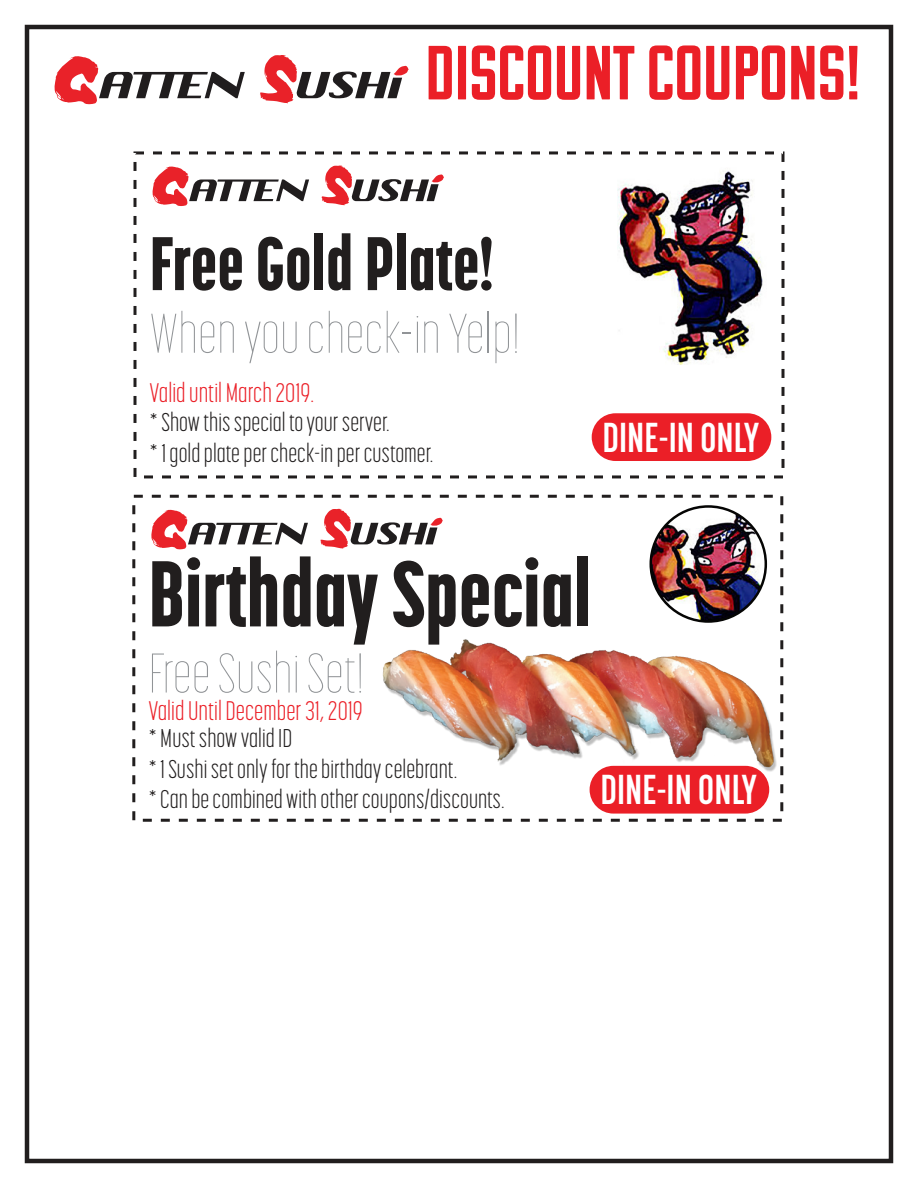
<style>
.page{position:relative;width:918px;height:1188px;background:#fff}
.page>*{position:absolute;margin:0;border:0;box-sizing:border-box;transform-origin:0 0}
.t1{font:800 92.4px "Korolev Compressed";color:#211e1e}
.t2{font:76.5px "Komu A";color:#eb1f27}
.t3{font:800 75px "Korolev Compressed";color:#211e1e}
.t4{font:100 55.35px "Korolev Compressed";color:#919497}
.t5{font:700 41.4px "Korolev Compressed";color:#fff}
.t6{font:300 26.7px "Korolev Compressed";color:#eb1f27}
.t7{font:300 25.5px/30.6px "Korolev Compressed";color:#211e1e}
</style>
<div class="page">
<div style="left:134px;top:151px;width:650px;height:327px;background:#fff;border:3px dashed #211e1e"></div>
<svg style="left:152px;top:165px;width:292px;height:41px"></svg>
<img style="left:618px;top:170px;width:145px;height:195px">
<svg style="left:48px;top:24px;width:366px;height:81px"></svg>
<svg style="left:54px;top:55px;width:354px;height:49px"></svg>
<div style="left:132px;top:495px;width:651px;height:327px;background:#fff;border:3px dashed #211e1e"></div>
<svg style="left:151px;top:508px;width:292px;height:42px"></svg>
<img style="left:651px;top:509px;width:115px;height:113px">
<div style="left:650px;top:505px;width:117px;height:118px;border:3px solid #050504;border-radius:50%"></div>
<img style="left:382px;top:634px;width:402px;height:149px">
<div style="left:25px;top:25px;width:868px;height:1138px;border:4px solid #211e1e"></div>
<div style="left:590px;top:766px;width:179px;height:48px;background:#eb1f27;border-radius:24px"></div>
<div style="left:592px;top:413px;width:179px;height:48px;background:#eb1f27;border-radius:24px"></div>
<h2 class="t2" style="left:425px;top:34px;width:437px">DISCOUNT COUPONS!</h2>
<h3 class="t3" style="left:150px;top:220px;width:345px">Free Gold Plate!</h3>
<h3 class="t4" style="left:150px;top:303px;width:372px">When you check-in Yelp!</h3>
<p class="t6" style="left:150px;top:378px;width:166px">Valid until March 2019.</p>
<p class="t7" style="left:150px;top:407px;width:285px">* Show this special to your server.<br>* 1 gold plate per check-in per customer.</p>
<h3 class="t5" style="left:602px;top:414px;width:158px">DINE-IN ONLY</h3>
<h1 class="t1" style="left:148px;top:540px;width:444px">Birthday Special</h1>
<h3 class="t4" style="left:148px;top:643px;width:217px">Free Sushi Set!</h3>
<p class="t6" style="left:148px;top:696px;width:216px">Valid Until December 31, 2019</p>
<p class="t7" style="left:148px;top:723px;width:358px">* Must show valid ID<br>* 1 Sushi set only for the birthday celebrant.<br>* Can be combined with other coupons/discounts.</p>
<h3 class="t5" style="left:600px;top:767px;width:158px">DINE-IN ONLY</h3>
</div>
